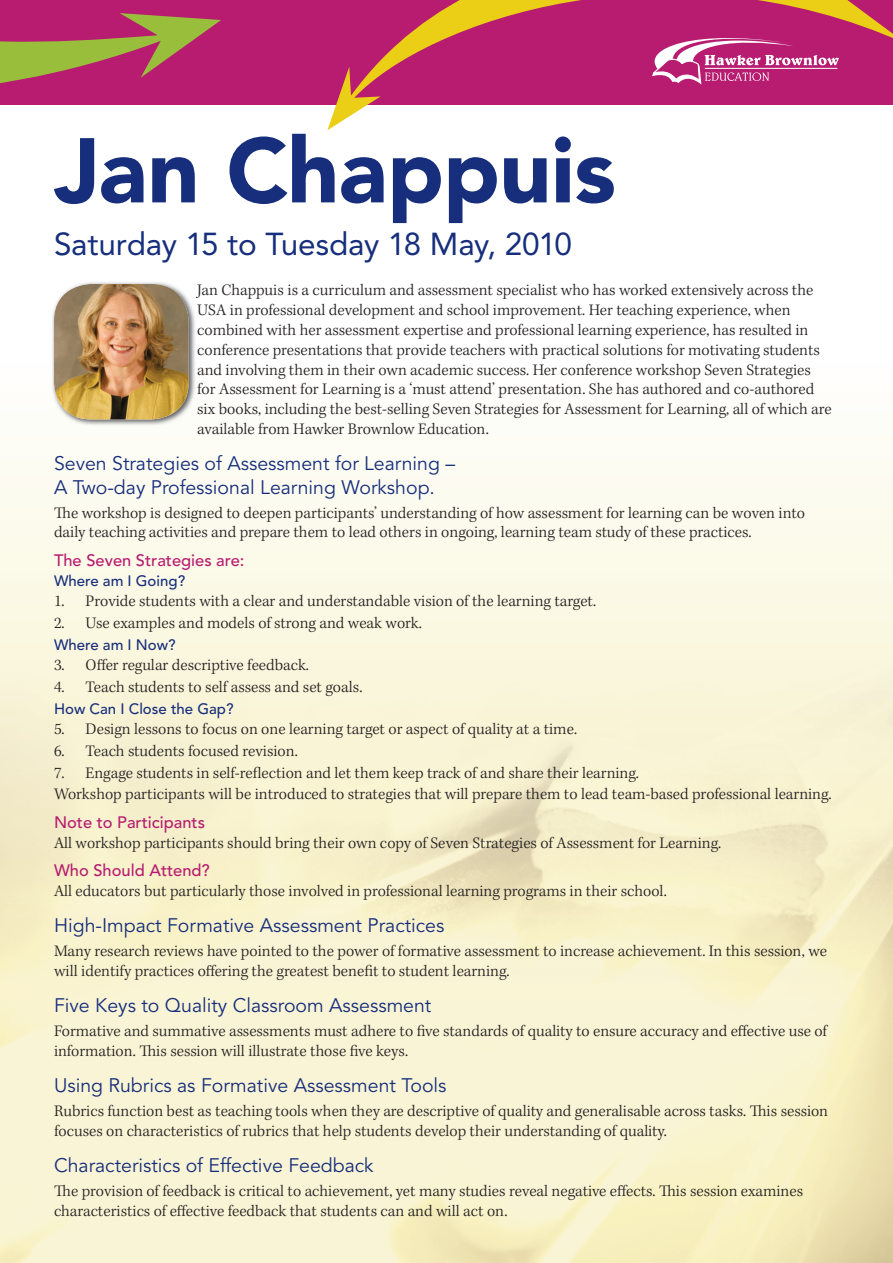
<style>
.page{position:relative;width:893px;height:1263px;background:#fff}
.page>*{position:absolute;margin:0;border:0;box-sizing:border-box;transform-origin:0 0}
.t1{font:900 90.75px "Avenir LT Std";letter-spacing:-.01em;color:#162e7c}
.t2{font:31.5px "Avenir LT Std";letter-spacing:-.01em;color:#162e7c}
.t3{font:19.5px/23.4px "Avenir LT Std";color:#162e7c}
.t4{font:300 16.5px/19.8px "Kepler Std";color:#231f20}
.t5{font:500 16.5px "Avenir LT Std";color:#b71c71}
.t6{font:500 15px "Avenir LT Std";color:#162e7c}
</style>
<div class="page">
<div style="left:0;top:0;width:893px;height:105px;background:#b71c71"></div>
<svg style="left:0;top:13px;width:221px;height:70px"></svg>
<svg style="left:327px;top:0;width:566px;height:130px"></svg>
<svg style="left:0;top:454px;width:893px;height:189px"></svg>
<svg style="left:652px;top:38px;width:187px;height:47px"></svg>
<img style="left:52px;top:282px;width:143px;height:144px">
<img style="left:54px;top:284px;width:135px;height:135px;border-radius:37px">
<h1 class="t1" style="left:54px;top:132px;width:563px">Jan Chappuis</h1>
<h2 class="t2" style="left:54px;top:230px;width:519px">Saturday 15 to Tuesday 18 May, 2010</h2>
<p class="t4" style="left:197px;top:282px;width:636px">Jan Chappuis is a curriculum and assessment specialist who has worked extensively across the USA in professional development and school improvement. Her teaching experience, when combined with her assessment expertise and professional learning experience, has resulted in conference presentations that provide teachers with practical solutions for motivating students and involving them in their own academic success. Her conference workshop Seven Strategies for Assessment for Learning is a ‘must attend’ presentation. She has authored and co-authored six books, including the best-selling Seven Strategies for Assessment for Learning, all of which are available from Hawker Brownlow Education.</p>
<p class="t3" style="left:54px;top:453px;width:403px">Seven Strategies of Assessment for Learning –<br>A Two-day Professional Learning Workshop.</p>
<p class="t4" style="left:54px;top:504px;width:753px">The workshop is designed to deepen participants’ understanding of how assessment for learning can be woven into daily teaching activities and prepare them to lead others in ongoing, learning team study of these practices.</p>
<p class="t5" style="left:54px;top:553px;width:192px">The Seven Strategies are:</p>
<p class="t6" style="left:54px;top:574px;width:133px">Where am I Going?</p>
<p class="t4" style="left:54px;top:592px;width:544px">1. Provide students with a clear and understandable vision of the learning target.</p>
<p class="t4" style="left:54px;top:614px;width:369px">2. Use examples and models of strong and weak work.</p>
<p class="t6" style="left:54px;top:638px;width:123px">Where am I Now?</p>
<p class="t4" style="left:54px;top:656px;width:256px">3. Offer regular descriptive feedback.</p>
<p class="t4" style="left:54px;top:678px;width:310px">4. Teach students to self assess and set goals.</p>
<p class="t6" style="left:54px;top:702px;width:181px">How Can I Close the Gap?</p>
<p class="t4" style="left:54px;top:720px;width:525px">5. Design lessons to focus on one learning target or aspect of quality at a time.</p>
<p class="t4" style="left:54px;top:742px;width:245px">6. Teach students focused revision.</p>
<p class="t4" style="left:54px;top:763px;width:779px;line-height:21.9px">7. Engage students in self-reflection and let them keep track of and share their learning.<br>Workshop participants will be introduced to strategies that will prepare them to lead team-based professional learning.</p>
<p class="t5" style="left:54px;top:815px;width:152px">Note to Participants</p>
<p class="t4" style="left:54px;top:834px;width:669px">All workshop participants should bring their own copy of Seven Strategies of Assessment for Learning.</p>
<p class="t5" style="left:54px;top:863px;width:157px">Who Should Attend?</p>
<p class="t4" style="left:54px;top:882px;width:614px">All educators but particularly those involved in professional learning programs in their school.</p>
<p class="t3" style="left:54px;top:915px;width:392px">High-Impact Formative Assessment Practices</p>
<p class="t4" style="left:54px;top:942px;width:774px">Many research reviews have pointed to the power of formative assessment to increase achievement. In this session, we will identify practices offering the greatest benefit to student learning.</p>
<p class="t3" style="left:54px;top:995px;width:379px">Five Keys to Quality Classroom Assessment</p>
<p class="t4" style="left:54px;top:1022px;width:774px">Formative and summative assessments must adhere to five standards of quality to ensure accuracy and effective use of information. This session will illustrate those five keys.</p>
<p class="t3" style="left:54px;top:1075px;width:394px">Using Rubrics as Formative Assessment Tools</p>
<p class="t4" style="left:54px;top:1102px;width:776px">Rubrics function best as teaching tools when they are descriptive of quality and generalisable across tasks. This session focuses on characteristics of rubrics that help students develop their understanding of quality.</p>
<p class="t3" style="left:54px;top:1155px;width:321px">Characteristics of Effective Feedback</p>
<p class="t4" style="left:54px;top:1182px;width:751px">The provision of feedback is critical to achievement, yet many studies reveal negative effects. This session examines characteristics of effective feedback that students can and will act on.</p>
</div>
